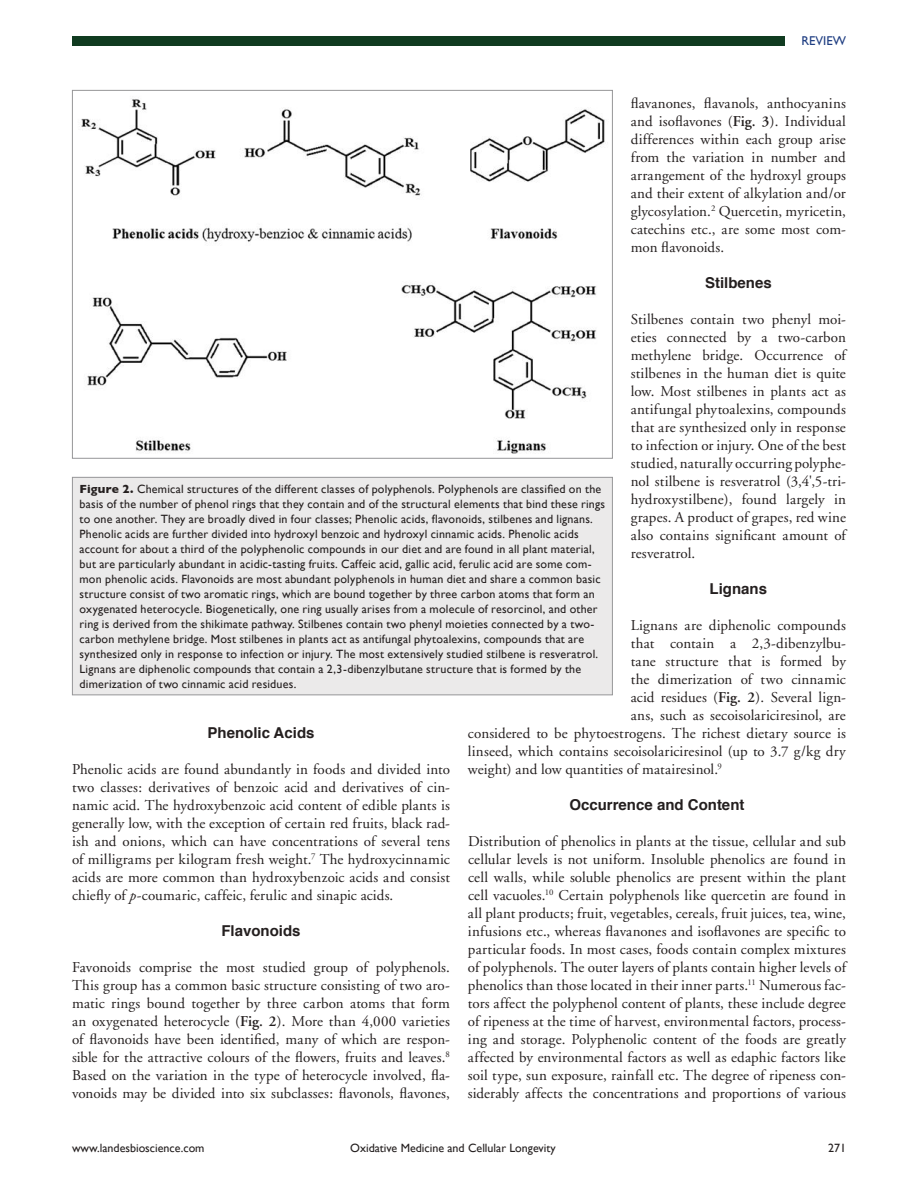
<style>
.page{position:relative;width:918px;height:1188px;background:#fff}
.page>*{position:absolute;margin:0;border:0;box-sizing:border-box;transform-origin:0 0}
.t1{font:15px/18px "Adobe Garamond";letter-spacing:.01em;color:#241f1f;text-align:justify}
.t2{font:700 15px "Helvetica";color:#241f1f}
.t3{font:12.75px "Gill Sans";color:#1f3e82}
.t4{font:12px/15px "Gill Sans";letter-spacing:.015em;color:#241f1f}
.s1{font-weight:600}
.s2{font-weight:700}
.s3{font-style:italic}
</style>
<div class="page">
<img style="left:81px;top:99px;width:524px;height:355px">
<div style="left:72px;top:477px;width:540px;height:218px;background:#ebeaea"></div>
<div style="left:72px;top:477px;width:541px;height:218px;border:1px solid #969698"></div>
<div style="left:72px;top:36px;width:712px;height:10px;background:#103b20"></div>
<p class="t3" style="left:801px;top:33px;width:9px">REVIEW</p>
<p class="t1" style="left:631px;top:95px;width:217px">flavanones, flavanols, anthocyanins and isoflavones (<span class="s1">Fig. 3</span>). Individual differences within each group arise from the variation in number and arrangement of the hydroxyl groups and their extent of alkylation and/or glycosylation.<sup>2</sup> Quercetin, myricetin, catechins etc., are some most com&shy;mon flavonoids.</p>
<p class="t2" style="left:705px;top:272px;width:68px">Stilbenes</p>
<p class="t1" style="left:631px;top:311px;width:217px">Stilbenes contain two phenyl moi&shy;eties connected by a two-carbon methylene bridge. Occurrence of stilbenes in the human diet is quite low. Most stilbenes in plants act as antifungal phytoalexins, compounds that are synthesized only in response to infection or injury. One of the best studied, naturally occurring polyphe&shy;nol stilbene is resveratrol (3,4',5-tri&shy;hydroxystilbene), found largely in grapes. A product of grapes, red wine also contains significant amount of resveratrol.</p>
<p class="t2" style="left:710px;top:578px;width:59px">Lignans</p>
<p class="t1" style="left:631px;top:617px;width:217px">Lignans are diphenolic compounds</p>
<p class="t1" style="left:631px;top:635px;width:217px">that contain a 2,3-dibenzylbu-</p>
<p class="t1" style="left:631px;top:653px;width:217px">tane structure that is formed by</p>
<p class="t1" style="left:631px;top:671px;width:217px">the dimerization of two cinnamic</p>
<p class="t1" style="left:631px;top:689px;width:217px">acid residues (<span class="s1">Fig. 2</span>). Several lign-</p>
<p class="t1" style="left:631px;top:707px;width:217px">ans, such as secoisolariciresinol, are</p>
<p class="t1" style="left:468px;top:725px;width:379px">considered to be phytoestrogens. The richest dietary source is</p>
<p class="t1" style="left:468px;top:743px;width:379px">linseed, which contains secoisolariciresinol (up to 3.7 g/kg dry</p>
<p class="t1" style="left:468px;top:761px;width:255px">weight) and low quantities of matairesinol.<sup>9</sup></p>
<p class="t2" style="left:569px;top:794px;width:177px">Occurrence and Content</p>
<p class="t1" style="left:468px;top:833px;width:380px">Distribution of phenolics in plants at the tissue, cellular and sub cellular levels is not uniform. Insoluble phenolics are found in cell walls, while soluble phenolics are present within the plant cell vacuoles.<sup>10</sup> Certain polyphenols like quercetin are found in all plant products; fruit, vegetables, cereals, fruit juices, tea, wine, infusions etc., whereas flavanones and isoflavones are specific to particular foods. In most cases, foods contain complex mixtures of polyphenols. The outer layers of plants contain higher levels of phenolics than those located in their inner parts.<sup>11</sup> Numerous fac&shy;tors affect the polyphenol content of plants, these include degree of ripeness at the time of harvest, environmental factors, process&shy;ing and storage. Polyphenolic content of the foods are greatly affected by environmental factors as well as edaphic factors like soil type, sun exposure, rainfall etc. The degree of ripeness con&shy;siderably affects the concentrations and proportions of various</p>
<p class="t4" style="left:80px;top:481px;width:527px"><span class="s2">Figure 2.</span> Chemical structures of the different classes of polyphenols. Polyphenols are classified on the basis of the number of phenol rings that they contain and of the structural elements that bind these rings to one another. They are broadly dived in four classes; Phenolic acids, flavonoids, stilbenes and lignans.<br>Phenolic acids are further divided into hydroxyl benzoic and hydroxyl cinnamic acids. Phenolic acids account for about a third of the polyphenolic compounds in our diet and are found in all plant material, but are particularly abundant in acidic-tasting fruits. Caffeic acid, gallic acid, ferulic acid are some com&shy;mon phenolic acids. Flavonoids are most abundant polyphenols in human diet and share a common basic structure consist of two aromatic rings, which are bound together by three carbon atoms that form an oxygenated heterocycle. Biogenetically, one ring usually arises from a molecule of resorcinol, and other ring is derived from the shikimate pathway. Stilbenes contain two phenyl moieties connected by a two&shy;carbon methylene bridge. Most stilbenes in plants act as antifungal phytoalexins, compounds that are synthesized only in response to infection or injury. The most extensively studied stilbene is resveratrol.<br>Lignans are diphenolic compounds that contain a 2,3-dibenzylbutane structure that is formed by the dimerization of two cinnamic acid residues.</p>
<p class="t2" style="left:208px;top:722px;width:108px">Phenolic Acids</p>
<p class="t1" style="left:72px;top:761px;width:379px">Phenolic acids are found abundantly in foods and divided into two classes: derivatives of benzoic acid and derivatives of cin&shy;namic acid. The hydroxybenzoic acid content of edible plants is generally low, with the exception of certain red fruits, black rad&shy;ish and onions, which can have concentrations of several tens of milligrams per kilogram fresh weight.<sup>7</sup> The hydroxycinnamic acids are more common than hydroxybenzoic acids and consist chiefly of <span class="s3">p</span>-coumaric, caffeic, ferulic and sinapic acids.</p>
<p class="t2" style="left:221px;top:920px;width:81px">Flavonoids</p>
<p class="t1" style="left:72px;top:959px;width:379px">Favonoids comprise the most studied group of polyphenols.<br>This group has a common basic structure consisting of two aro&shy;matic rings bound together by three carbon atoms that form an oxygenated heterocycle (<span class="s1">Fig. 2</span>). More than 4,000 varieties of flavonoids have been identified, many of which are respon&shy;sible for the attractive colours of the flowers, fruits and leaves.<sup>8<br></sup>Based on the variation in the type of heterocycle involved, fla&shy;vonoids may be divided into six subclasses: flavonols, flavones,</p>
<p class="t4" style="left:72px;top:1140px;width:134px">www.landesbioscience.com</p>
<p class="t4" style="left:350px;top:1140px;width:207px">Oxidative Medicine and Cellular Longevity</p>
<p class="t4" style="left:828px;top:1140px;width:19px">271</p>
</div>
